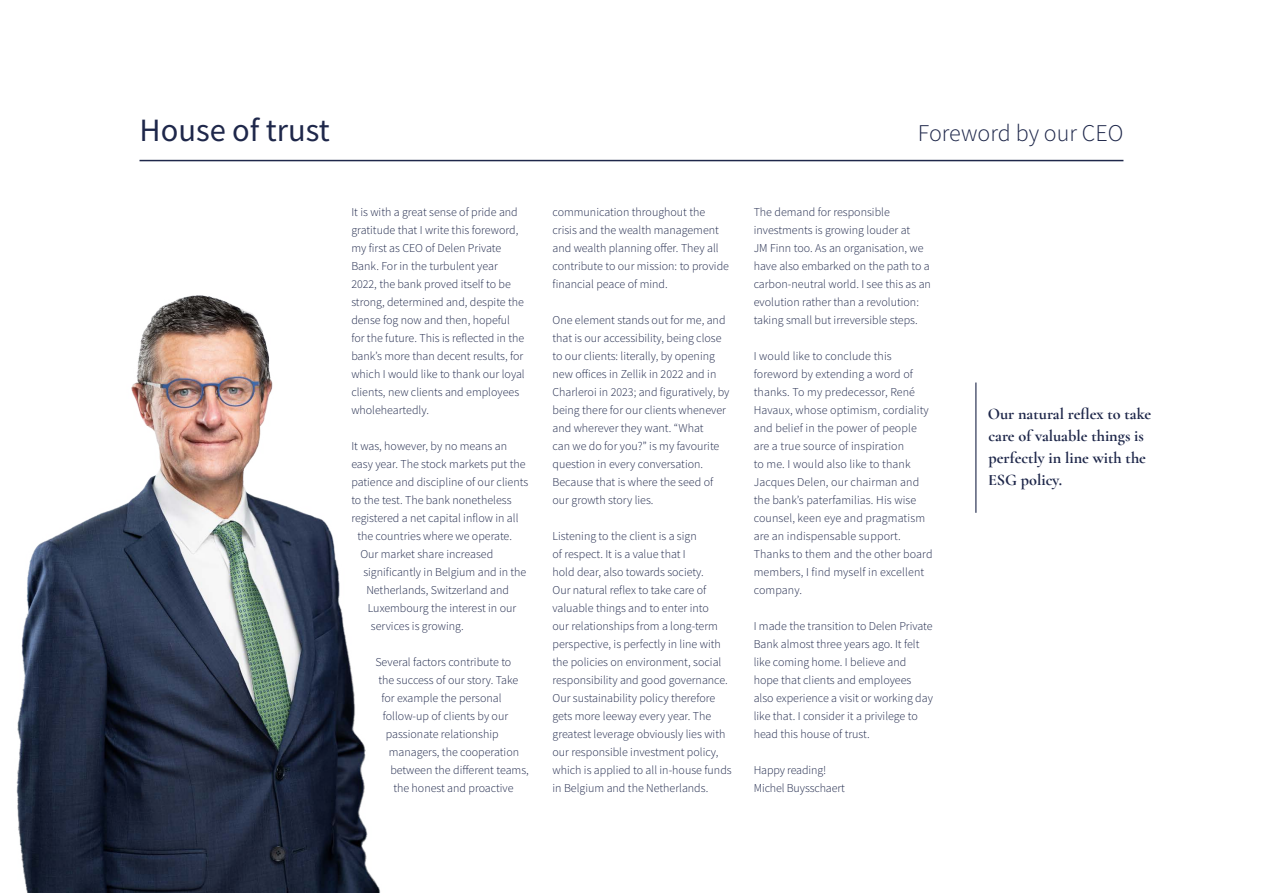
<style>
.page{position:relative;width:1263px;height:893px;background:#fff}
.page>*{position:absolute;margin:0;border:0;box-sizing:border-box;transform-origin:0 0}
.t1{font:32.55px "Source Sans Pro";color:#1e274a}
.t2{font:300 24px "Source Sans Pro";color:#1e274a}
.t3{font:700 16.2px/22.2px "Cormorant Garamond";color:#1e274a}
.t4{font:300 12px/18px "Source Sans Pro";color:#1e274a}
</style>
<div class="page">
<img style="left:16px;top:295px;width:365px;height:598px">
<hr style="left:140px;top:160px;width:983px;height:1px;background:#1e274a">
<hr style="left:975px;top:383px;width:1px;height:130px;background:#1e274a">
<h1 class="t1" style="left:140px;top:109px;width:192px">House of trust</h1>
<h2 class="t2" style="left:918px;top:118px;width:207px">Foreword by our CEO</h2>
<p class="t4" style="left:351px;top:203px;width:175px">It is with a great sense of pride and gratitude that I write this foreword, my first as CEO of Delen Private Bank. For in the turbulent year 2022, the bank proved itself to be strong, determined and, despite the dense fog now and then, hopeful for the future. This is reflected in the bank’s more than decent results, for which I would like to thank our loyal clients, new clients and employees wholeheartedly.</p>
<p class="t4" style="left:351px;top:437px;width:157px">It was, however, by no means an</p>
<p class="t4" style="left:351px;top:455px;width:176px">easy year. The stock markets put the</p>
<p class="t4" style="left:351px;top:473px;width:178px">patience and discipline of our clients</p>
<p class="t4" style="left:351px;top:491px;width:162px">to the test. The bank nonetheless</p>
<p class="t4" style="left:351px;top:509px;width:169px">registered a net capital inflow in all</p>
<p class="t4" style="left:357px;top:527px;width:156px">the countries where we operate.</p>
<p class="t4" style="left:360px;top:545px;width:134px">Our market share increased</p>
<p class="t4" style="left:363px;top:563px;width:165px">significantly in Belgium and in the</p>
<p class="t4" style="left:366px;top:581px;width:144px">Netherlands, Switzerland and</p>
<p class="t4" style="left:368px;top:599px;width:150px">Luxembourg the interest in our</p>
<p class="t4" style="left:371px;top:617px;width:94px">services is growing.</p>
<p class="t4" style="left:375px;top:653px;width:138px">Several factors contribute to</p>
<p class="t4" style="left:378px;top:671px;width:142px">the success of our story. Take</p>
<p class="t4" style="left:381px;top:689px;width:122px">for example the personal</p>
<p class="t4" style="left:383px;top:707px;width:127px">follow-up of clients by our</p>
<p class="t4" style="left:386px;top:725px;width:114px">passionate relationship</p>
<p class="t4" style="left:389px;top:743px;width:132px">managers, the cooperation</p>
<p class="t4" style="left:390px;top:761px;width:140px">between the different teams,</p>
<p class="t4" style="left:393px;top:779px;width:122px">the honest and proactive</p>
<p class="t4" style="left:552px;top:203px;width:178px">communication throughout the crisis and the wealth management and wealth planning offer. They all contribute to our mission: to provide financial peace of mind.</p>
<p class="t4" style="left:552px;top:311px;width:178px">One element stands out for me, and that is our accessibility, being close to our clients: literally, by opening new offices in Zellik in 2022 and in Charleroi in 2023; and figuratively, by being there for our clients whenever and wherever they want. “What<br>can we do for you?” is my favourite question in every conversation.<br>Because that is where the seed of our growth story lies.</p>
<p class="t4" style="left:552px;top:527px;width:181px">Listening to the client is a sign<br>of respect. It is a value that I<br>hold dear, also towards society.<br>Our natural reflex to take care of valuable things and to enter into<br>our relationships from a long-term perspective, is perfectly in line with the policies on environment, social responsibility and good governance.<br>Our sustainability policy therefore gets more leeway every year. The greatest leverage obviously lies with our responsible investment policy, which is applied to all in-house funds in Belgium and the Netherlands.</p>
<p class="t4" style="left:754px;top:203px;width:179px">The demand for responsible investments is growing louder at<br>JM Finn too. As an organisation, we have also embarked on the path to a carbon-neutral world. I see this as an evolution rather than a revolution: taking small but irreversible steps.</p>
<p class="t4" style="left:754px;top:347px;width:180px">I would like to conclude this foreword by extending a word of thanks. To my predecessor, René<br>Havaux, whose optimism, cordiality and belief in the power of people are a true source of inspiration<br>to me. I would also like to thank<br>Jacques Delen, our chairman and the bank’s paterfamilias. His wise counsel, keen eye and pragmatism are an indispensable support.<br>Thanks to them and the other board members, I find myself in excellent company.</p>
<p class="t4" style="left:754px;top:617px;width:181px">I made the transition to Delen Private Bank almost three years ago. It felt like coming home. I believe and hope that clients and employees also experience a visit or working day like that. I consider it a privilege to head this house of trust.</p>
<p class="t4" style="left:754px;top:761px;width:93px">Happy reading!<br>Michel Buysschaert</p>
<h3 class="t3" style="left:988px;top:402px;width:165px">Our natural reflex to take care of valuable things is perfectly in line with the<br>ESG policy.</h3>
</div>
